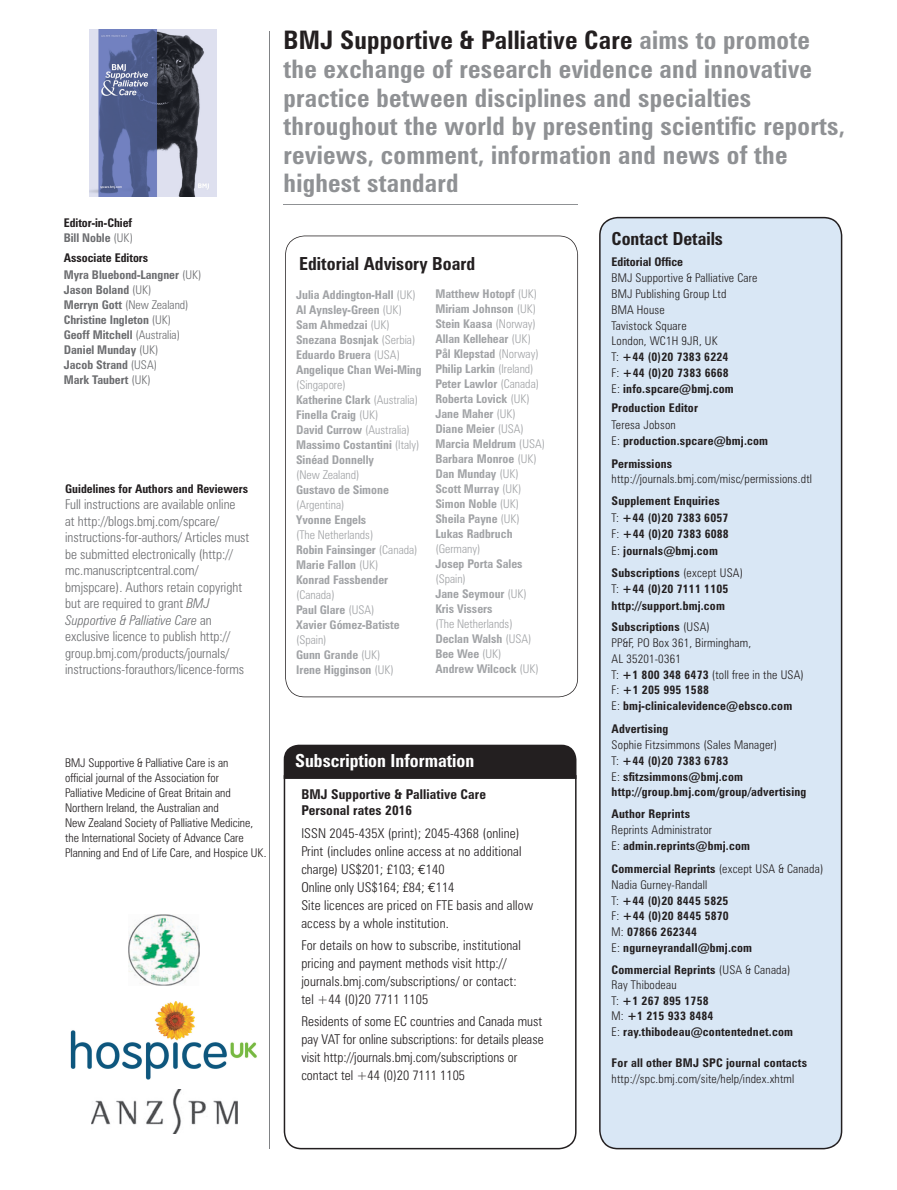
<style>
.page{position:relative;width:897px;height:1190px;background:#fff}
.page>*{position:absolute;margin:0;border:0;box-sizing:border-box;transform-origin:0 0}
.t1{font:700 condensed 25.5px/28.5px "Zurich BT";letter-spacing:.01em;color:#8f9194}
.t2{font:700 condensed 18px "Zurich BT";letter-spacing:.005em;color:#231f20}
.t3{font:700 condensed 18px "Zurich BT";color:#fff}
.t4{font:300 condensed 13.5px/18px "Zurich BT";letter-spacing:.01em;color:#231f20}
.t5{font:300 condensed 13.5px/16.5px "Zurich BT";color:#6c6d70}
.t6{font:700 condensed 13.5px/16.5px "Zurich BT";letter-spacing:.01em;color:#231f20}
.t7{font:700 condensed 12px/15.8px "Zurich BT";letter-spacing:.015em;color:#231f20}
.t8{font:700 condensed 12px/15px "Zurich BT";color:#a1a3a6}
.t9{font:300 condensed 12px/15.8px "Zurich BT";color:#231f20}
.t10{font:700 condensed 12px/15px "Zurich BT";color:#6c6d70}
.t11{font:300 condensed 12px "Zurich BT";color:#a1a3a6}
.s1{color:#6c6d70}
.s2{font-weight:300;color:#6c6d70}
.s3{color:#231f20}
.s4{font-weight:300}
.s5{font-style:italic}
.s6{font-family:"Euro Mono";font-weight:400;font-stretch:normal}
.s7{font-weight:700}
</style>
<div class="page">
<div style="left:284px;top:744px;width:292px;height:31px;background:#231f20"></div>
<svg style="left:283px;top:775px;width:293px;height:374px"></svg>
<div style="left:599px;top:217px;width:243px;height:932px;background:#d9e7f5"></div>
<hr style="left:283px;top:204px;width:295px;height:1px;background:#8f9194">
<svg style="left:285px;top:235px;width:293px;height:462px"></svg>
<hr style="left:269px;top:31px;width:1px;height:1117px;background:#808285">
<img style="left:90px;top:30px;width:127px;height:166px">
<img style="left:129px;top:914px;width:71px;height:71px">
<img style="left:91px;top:1089px;width:147px;height:44px">
<img style="left:70px;top:1001px;width:187px;height:79px">
<p class="t7" style="left:64px;top:216px;width:71px;line-height:15px">Editor-in-Chief<br><span class="s1">Bill Noble</span> <span class="s2">(UK)</span></p>
<p class="t10" style="left:64px;top:251px;width:139px;line-height:16.5px"><span class="s3">Associate Editors<br></span>Myra Bluebond-Langner <span class="s4">(UK)</span></p>
<p class="t10" style="left:64px;top:283px;width:126px">Jason Boland <span class="s4">(UK)<br></span>Merryn Gott <span class="s4">(New Zealand)<br></span>Christine Ingleton <span class="s4">(UK)<br></span>Geoff Mitchell <span class="s4">(Australia)<br></span>Daniel Munday <span class="s4">(UK)<br></span>Jacob Strand <span class="s4">(USA)<br></span>Mark Taubert <span class="s4">(UK)</span></p>
<p class="t7" style="left:65px;top:481px;width:184px">Guidelines for Authors and Reviewers</p>
<p class="t5" style="left:65px;top:497px;width:186px">Full instructions are available online<br>at http://blogs.bmj.com/spcare/ instructions-for-authors/ Articles must be submitted electronically (http:// mc.manuscriptcentral.com/ bmjspcare). Authors retain copyright but are required to grant <span class="s5">BMJ Supportive &amp; Palliative Care</span> an exclusive licence to publish http:// group.bmj.com/products/journals/ instructions-for authors/licence-forms</p>
<p class="t9" style="left:65px;top:756px;width:203px;line-height:15px">BMJ Supportive &amp; Palliative Care is an<br>official journal of the Association for<br>Palliative Medicine of Great Britain and Northern Ireland, the Australian and<br>New Zealand Society of Palliative Medicine, the International Society of Advance Care Planning and End of Life Care, and Hospice UK.</p>
<p class="t1" style="left:283px;top:28px;width:563px"><span class="s3">BMJ Supportive &amp; Palliative Care</span> aims to promote the exchange of research evidence and innovative practice between disciplines and specialties throughout the world by presenting scientific reports, reviews, comment, information and news of the highest standard</p>
<h2 class="t2" style="left:299px;top:257px;width:178px">Editorial Advisory Board</h2>
<p class="t8" style="left:296px;top:288px;width:127px">Julia Addington-Hall <span class="s4">(UK)<br></span>Al Aynsley-Green <span class="s4">(UK)<br></span>Sam Ahmedzai <span class="s4">(UK)<br></span>Snezana Bosnjak <span class="s4">(Serbia)<br></span>Eduardo Bruera <span class="s4">(USA)<br></span>Angelique Chan Wei-Ming</p>
<p class="t8" style="left:296px;top:378px;width:125px"><span class="s4">(Singapore)<br></span>Katherine Clark <span class="s4">(Australia)<br></span>Finella Craig <span class="s4">(UK)<br></span>David Currow <span class="s4">(Australia)<br></span>Massimo Costantini <span class="s4">(Italy)<br></span>Sinéad Donnelly</p>
<p class="t11" style="left:296px;top:470px;width:65px">(New Zealand)</p>
<p class="t8" style="left:296px;top:483px;width:94px">Gustavo de Simone</p>
<p class="t11" style="left:296px;top:500px;width:50px">(Argentina)</p>
<p class="t8" style="left:296px;top:513px;width:72px">Yvonne Engels</p>
<p class="t8" style="left:296px;top:528px;width:123px"><span class="s4">(The Netherlands)<br></span>Robin Fainsinger <span class="s4">(Canada)<br></span>Marie Fallon <span class="s4">(UK)<br></span>Konrad Fassbender</p>
<p class="t8" style="left:296px;top:588px;width:105px"><span class="s4">(Canada)<br></span>Paul Glare <span class="s4">(USA)<br></span>Xavier Gómez-Batiste</p>
<p class="t8" style="left:296px;top:633px;width:99px"><span class="s4">(Spain)<br></span>Gunn Grande <span class="s4">(UK)<br></span>Irene Higginson <span class="s4">(UK)</span></p>
<p class="t8" style="left:435px;top:287px;width:111px">Matthew Hotopf <span class="s4">(UK)<br></span>Miriam Johnson <span class="s4">(UK)<br></span>Stein Kaasa <span class="s4">(Norway)<br></span>Allan Kellehear <span class="s4">(UK)<br></span>Pål Klepstad <span class="s4">(Norway)<br></span>Philip Larkin <span class="s4">(Ireland)<br></span>Peter Lawlor <span class="s4">(Canada)<br></span>Roberta Lovick <span class="s4">(UK)<br></span>Jane Maher <span class="s4">(UK)<br></span>Diane Meier <span class="s4">(USA)<br></span>Marcia Meldrum <span class="s4">(USA)<br></span>Barbara Monroe <span class="s4">(UK)<br></span>Dan Munday <span class="s4">(UK)<br></span>Scott Murray <span class="s4">(UK)<br></span>Simon Noble <span class="s4">(UK)<br></span>Sheila Payne <span class="s4">(UK)<br></span>Lukas Radbruch</p>
<p class="t11" style="left:435px;top:544px;width:47px">(Germany)</p>
<p class="t8" style="left:435px;top:557px;width:89px">Josep Porta Sales</p>
<p class="t8" style="left:435px;top:572px;width:93px"><span class="s4">(Spain)<br></span>Jane Seymour <span class="s4">(UK)<br></span>Kris Vissers</p>
<p class="t8" style="left:435px;top:617px;width:105px"><span class="s4">(The Netherlands)<br></span>Declan Walsh <span class="s4">(USA)<br></span>Bee Wee <span class="s4">(UK)<br></span>Andrew Wilcock <span class="s4">(UK)</span></p>
<h2 class="t3" style="left:295px;top:754px;width:180px">Subscription Information</h2>
<p class="t6" style="left:301px;top:786px;width:186px">BMJ Supportive &amp; Palliative Care<br>Personal rates 2016</p>
<p class="t4" style="left:301px;top:824px;width:233px">ISSN 2045-435X (print); 2045-4368 (online)<br>Print (includes online access at no additional charge) US$201; £103; <span class="s6">€</span>140<br>Online only US$164; £84; <span class="s6">€</span>114<br>Site licences are priced on FTE basis and allow access by a whole institution.</p>
<p class="t4" style="left:301px;top:936px;width:221px">For details on how to subscribe, institutional pricing and payment methods visit http:// journals.bmj.com/subscriptions/ or contact: tel +44 (0)20 7711 1105</p>
<p class="t4" style="left:301px;top:1013px;width:244px">Residents of some EC countries and Canada must pay VAT for online subscriptions: for details please visit http://journals.bmj.com/subscriptions or contact tel +44 (0)20 7111 1105</p>
<h2 class="t2" style="left:611px;top:232px;width:113px">Contact Details</h2>
<p class="t7" style="left:611px;top:255px;width:73px">Editorial Office</p>
<p class="t9" style="left:611px;top:271px;width:147px">BMJ Supportive &amp; Palliative Care<br>BMJ Publishing Group Ltd<br>BMA House<br>Tavistock Square<br>London, WC1H 9JR, UK<br>T: <span class="s7">+44 (0)20 7383 6224<br></span>F: <span class="s7">+44 (0)20 7383 6668<br></span>E: <span class="s7">info.spcare@bmj.com</span></p>
<p class="t7" style="left:611px;top:401px;width:88px">Production Editor</p>
<p class="t7" style="left:611px;top:417px;width:158px;line-height:16.5px"><span class="s4">Teresa Jobson<br>E:</span> production.spcare@bmj.com</p>
<p class="t7" style="left:611px;top:456px;width:62px">Permissions</p>
<p class="t9" style="left:611px;top:472px;width:202px">http://journals.bmj.com/misc/permissions.dtl</p>
<p class="t7" style="left:611px;top:493px;width:119px;line-height:16.5px">Supplement Enquiries<br><span class="s4">T:</span> +44 (0)20 7383 6057<br><span class="s4">F:</span> +44 (0)20 7383 6088<br><span class="s4">E:</span> journals@bmj.com</p>
<p class="t7" style="left:611px;top:565px;width:133px;line-height:16.5px">Subscriptions <span class="s4">(except USA)<br>T:</span> +44 (0)20 7111 1105 http://support.bmj.com</p>
<p class="t7" style="left:611px;top:620px;width:194px">Subscriptions <span class="s4">(USA)<br>PP&amp;F, PO Box 361, Birmingham,<br>AL 35201-0361<br>T:</span> +1 800 348 6473 <span class="s4">(toll free in the USA)<br>F:</span> +1 205 995 1588<br><span class="s4">E:</span> bmj-clinicalevidence@ebsco.com</p>
<p class="t7" style="left:611px;top:722px;width:58px">Advertising</p>
<p class="t7" style="left:611px;top:738px;width:196px"><span class="s4">Sophie Fitzsimmons (Sales Manager)<br>T:</span> +44 (0)20 7383 6783<br><span class="s4">E:</span> sfitzsimmons@bmj.com http://group.bmj.com/group/advertising</p>
<p class="t7" style="left:611px;top:807px;width:80px">Author Reprints</p>
<p class="t9" style="left:611px;top:822px;width:140px">Reprints Administrator<br>E: <span class="s7">admin.reprints@bmj.com</span></p>
<p class="t7" style="left:611px;top:861px;width:213px">Commercial Reprints <span class="s4">(except USA &amp; Canada)<br>Nadia Gurney-Randall<br>T:</span> +44 (0)20 8445 5825<br><span class="s4">F:</span> +44 (0)20 8445 5870<br><span class="s4">M:</span> 07866 262344<br><span class="s4">E:</span> ngurneyrandall@bmj.com</p>
<p class="t7" style="left:611px;top:962px;width:183px">Commercial Reprints <span class="s4">(USA &amp; Canada)<br>Ray Thibodeau<br>T:</span> +1 267 895 1758<br><span class="s4">M:</span> +1 215 933 8484<br><span class="s4">E:</span> ray.thibodeau@contentednet.com</p>
<p class="t7" style="left:611px;top:1055px;width:197px">For all other BMJ SPC journal contacts</p>
<p class="t9" style="left:611px;top:1071px;width:184px">http://spc.bmj.com/site/help/index.xhtml</p>
</div>
